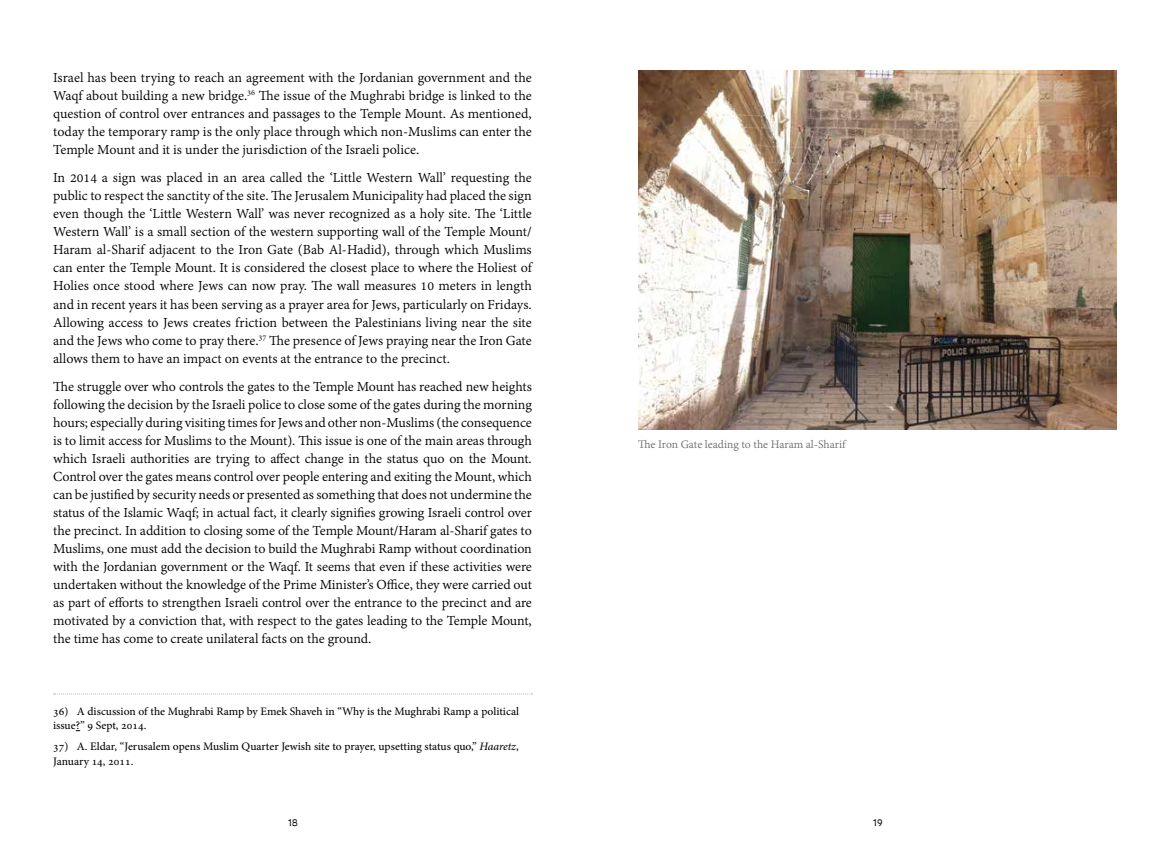
<style>
.page{position:relative;width:1170px;height:851px;background:#fff}
.page>*{position:absolute;margin:0;border:0;box-sizing:border-box;transform-origin:0 0}
.t1{font:15px/18px "Adobe Devanagari";color:#000;text-align:justify}
.t2{font:12.5px "Adobe Devanagari";color:#6d6e71}
.t3{font:12.5px "Fb Shefa";color:#000}
.t4{font:11.25px/13.5px "Adobe Hebrew";color:#000}
.s1{font-style:italic}
</style>
<div class="page">
<img style="left:638px;top:71px;width:478px;height:359px">
<svg style="left:54px;top:693px;width:478px;height:1px"></svg>
<p class="t1" style="left:53px;top:69px;width:480px">Israel has been trying to reach an agreement with the Jordanian government and the Waqf about building a new bridge.<sup>36</sup> The issue of the Mughrabi bridge is linked to the question of control over entrances and passages to the Temple Mount. As mentioned, today the temporary ramp is the only place through which non-Muslims can enter the Temple Mount and it is under the jurisdiction of the Israeli police.</p>
<p class="t1" style="left:53px;top:170px;width:480px">In 2014 a sign was placed in an area called the ‘Little Western Wall’ requesting the public to respect the sanctity of the site. The Jerusalem Municipality had placed the sign even though the ‘Little Western Wall’ was never recognized as a holy site. The ‘Little Western Wall’ is a small section of the western supporting wall of the Temple Mount/ Haram al-Sharif adjacent to the Iron Gate (Bab Al-Hadid), through which Muslims can enter the Temple Mount. It is considered the closest place to where the Holiest of Holies once stood where Jews can now pray. The wall measures 10 meters in length and in recent years it has been serving as a prayer area for Jews, particularly on Fridays.<br>Allowing access to Jews creates friction between the Palestinians living near the site and the Jews who come to pray there.<sup>37</sup> The presence of Jews praying near the Iron Gate allows them to have an impact on events at the entrance to the precinct.</p>
<p class="t1" style="left:53px;top:379px;width:480px">The struggle over who controls the gates to the Temple Mount has reached new heights following the decision by the Israeli police to close some of the gates during the morning hours; especially during visiting times for Jews and other non-Muslims (the consequence is to limit access for Muslims to the Mount). This issue is one of the main areas through which Israeli authorities are trying to affect change in the status quo on the Mount.<br>Control over the gates means control over people entering and exiting the Mount, which can be justified by security needs or presented as something that does not undermine the status of the Islamic Waqf; in actual fact, it clearly signifies growing Israeli control over the precinct. In addition to closing some of the Temple Mount/Haram al-Sharif gates to Muslims, one must add the decision to build the Mughrabi Ramp without coordination with the Jordanian government or the Waqf. It seems that even if these activities were undertaken without the knowledge of the Prime Minister’s Office, they were carried out as part of efforts to strengthen Israeli control over the entrance to the precinct and are motivated by a conviction that, with respect to the gates leading to the Temple Mount, the time has come to create unilateral facts on the ground.</p>
<p class="t4" style="left:53px;top:704px;width:467px">36) A discussion of the Mughrabi Ramp by Emek Shaveh in “Why is the Mughrabi Ramp a political issue?” 9 Sept, 2014.</p>
<p class="t4" style="left:53px;top:738px;width:467px;line-height:15px">37) A. Eldar, “Jerusalem opens Muslim Quarter Jewish site to prayer, upsetting status quo,” <span class="s1">Haaretz</span>,<br>January 14, 2011.</p>
<p class="t2" style="left:638px;top:437px;width:209px">The Iron Gate leading to the Haram al-Sharif</p>
<p class="t3" style="left:287px;top:815px;width:12px">18</p>
<p class="t3" style="left:872px;top:815px;width:12px">19</p>
</div>
